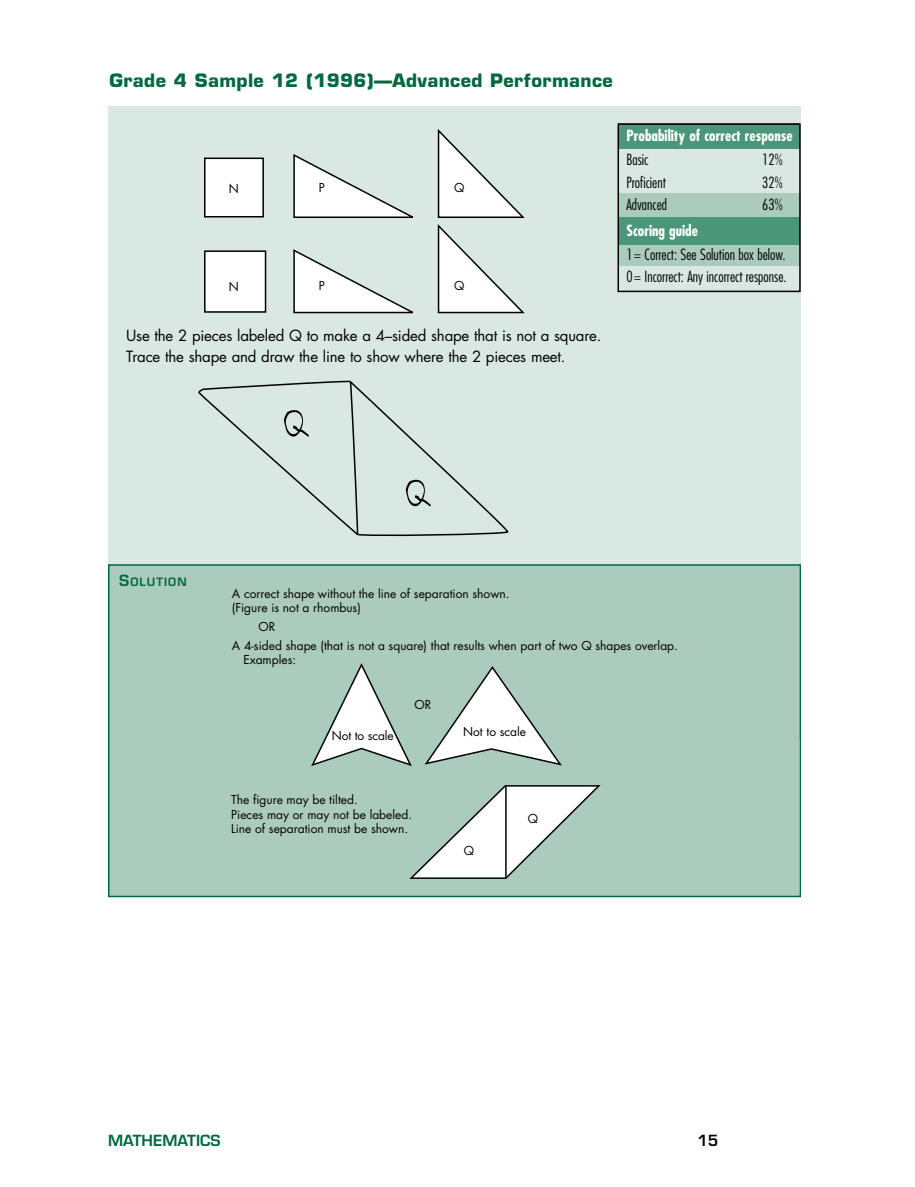
<style>
.page{position:relative;width:915px;height:1187px;background:#fff}
.page>*{position:absolute;margin:0;border:0;box-sizing:border-box;transform-origin:0 0}
.t1{font:700 18px "Eurostile";letter-spacing:.02em;color:#00693f}
.t2{font:15px "Futura";letter-spacing:-.01em;color:#000}
.t3{font:300 condensed 15px/22.5px "Futura";color:#000}
.t4{font:700 condensed 15px/24px "Futura";color:#fff}
.t5{font:600 15px "Eurostile";color:#00693f}
.t6{font:600 15px "Eurostile";color:#000}
.t7{font:12px/14.2px "Futura";color:#000}
.t8{font:600 11.25px "Eurostile";letter-spacing:.095em;color:#00693f}
.s1{font-weight:300;color:#000}
.s2{font-size:15px}
</style>
<div class="page">
<div style="left:108px;top:106px;width:693px;height:632px;background:#d9e8e2"></div>
<div style="left:618px;top:244px;width:182px;height:22px;background:#aacbbd"></div>
<div style="left:619px;top:123px;width:181px;height:25px;background:#499679"></div>
<div style="left:619px;top:194px;width:182px;height:23px;background:#aacbbd"></div>
<svg style="left:204px;top:129px;width:321px;height:185px"></svg>
<div style="left:619px;top:217px;width:181px;height:27px;background:#499679"></div>
<div style="left:618px;top:123px;width:183px;height:169px;border:2px solid #000"></div>
<svg style="left:198px;top:380px;width:310px;height:156px"></svg>
<svg style="left:284px;top:409px;width:147px;height:99px"></svg>
<div style="left:110px;top:566px;width:690px;height:329px;background:#aacbbd"></div>
<svg style="left:311px;top:663px;width:290px;height:216px"></svg>
<hr style="left:505px;top:785px;width:2px;height:93px;background:#000">
<div style="left:108px;top:564px;width:693px;height:333px;border:2px solid #00693f"></div>
<p class="t1" style="left:110px;top:74px;width:505px">Grade 4 Sample 12 (1996)—Advanced Performance</p>
<p class="t7" style="left:229px;top:182px;width:12px">N</p>
<p class="t7" style="left:319px;top:182px;width:8px">P</p>
<p class="t7" style="left:454px;top:181px;width:12px">Q</p>
<p class="t7" style="left:229px;top:280px;width:12px">N</p>
<p class="t7" style="left:319px;top:280px;width:8px">P</p>
<p class="t7" style="left:454px;top:279px;width:12px">Q</p>
<p class="t2" style="left:126px;top:328px;width:477px">Use the 2 pieces labeled Q to make a 4–sided shape that is not a square.</p>
<p class="t2" style="left:126px;top:349px;width:441px">Trace the shape and draw the line to show where the 2 pieces meet.</p>
<p class="t4" style="left:627px;top:125px;width:168px">Probability of correct response<br><span class="s1">Basic</span></p>
<p class="t3" style="left:762px;top:150px;width:22px">12%</p>
<p class="t3" style="left:627px;top:172px;width:41px">Proficient</p>
<p class="t3" style="left:762px;top:172px;width:22px">32%</p>
<p class="t3" style="left:627px;top:195px;width:42px">Advanced</p>
<p class="t3" style="left:762px;top:195px;width:22px">63%</p>
<p class="t4" style="left:627px;top:220px;width:73px">Scoring guide</p>
<p class="t3" style="left:627px;top:244px;width:162px">1 = Correct: See Solution box below.<br>0 = Incorrect: Any incorrect response.</p>
<p class="t8" style="left:119px;top:577px;width:69px"><span class="s2">S</span>OLUTION</p>
<p class="t7" style="left:232px;top:587px;width:279px">A correct shape without the line of separation shown. (Figure is not a rhombus)</p>
<p class="t7" style="left:258px;top:620px;width:18px">OR</p>
<p class="t7" style="left:243px;top:653px;width:54px">Examples:</p>
<p class="t7" style="left:232px;top:639px;width:447px">A 4-sided shape (that is not a square) that results when part of two Q shapes overlap.</p>
<p class="t7" style="left:415px;top:698px;width:18px">OR</p>
<p class="t7" style="left:332px;top:730px;width:63px">Not to scale</p>
<p class="t7" style="left:463px;top:726px;width:65px">Not to scale</p>
<p class="t7" style="left:231px;top:794px;width:182px">The figure may be tilted.<br>Pieces may or may not be labeled.<br>Line of separation must be shown.</p>
<p class="t7" style="left:464px;top:844px;width:12px">Q</p>
<p class="t7" style="left:528px;top:812px;width:12px">Q</p>
<p class="t5" style="left:108px;top:1134px;width:114px">MATHEMATICS</p>
<p class="t6" style="left:697px;top:1134px;width:23px">15</p>
</div>
